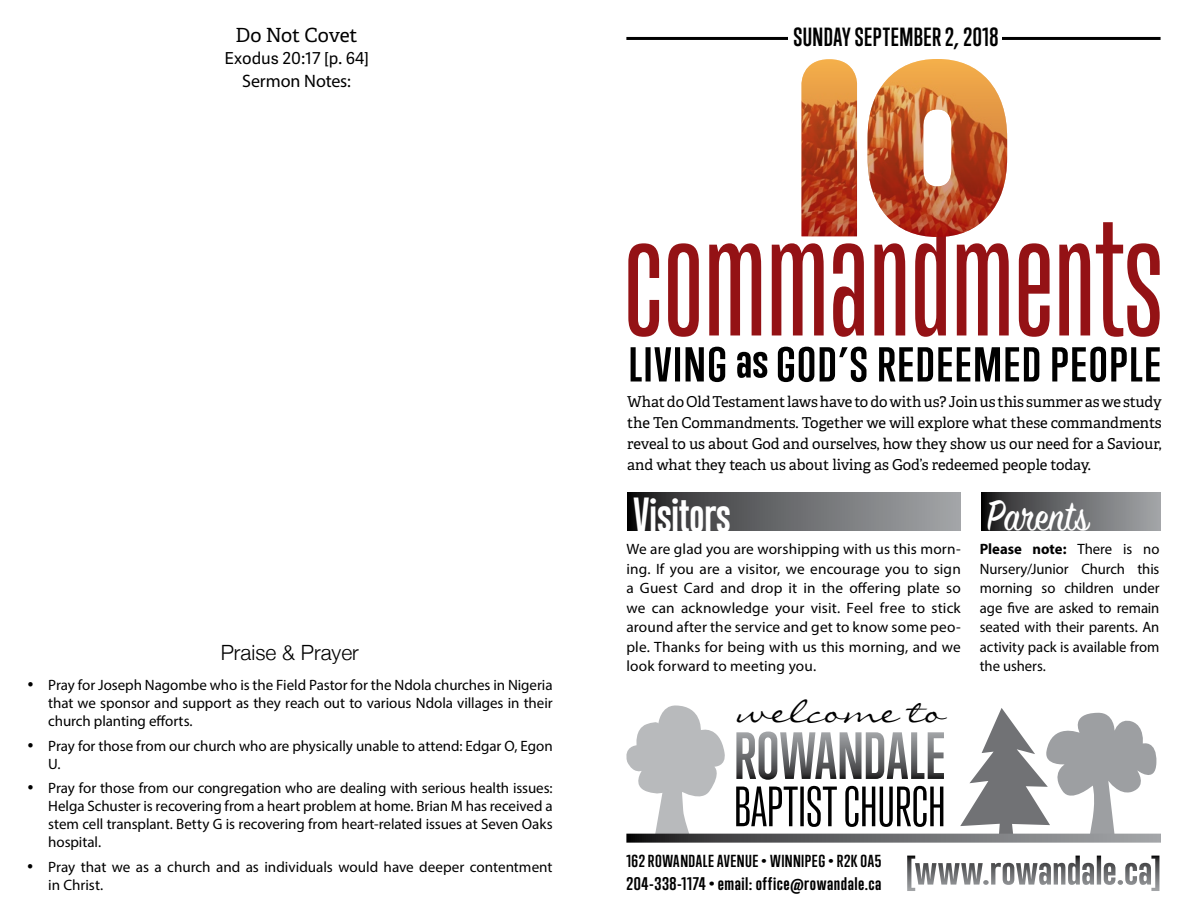
<style>
.page{position:relative;width:1188px;height:918px;background:#fff}
.page>*{position:absolute;margin:0;border:0;box-sizing:border-box;transform-origin:0 0}
.t1{font:160.2px "Trump Gothic Pro";color:#941215}
.t2{font:italic 48px "Sign Painter House Script";color:#fff;scale:.9 1}
.t3{font:700 45px "Trump Gothic Pro";color:#fff}
.t4{font:33px "Liorah BT";letter-spacing:.005em;color:#000}
.t5{font:700 24px "Trump Gothic Pro";letter-spacing:.02em;color:#000}
.t6{font:300 21px "Helvetica Neue";color:#000}
.t7{font:19.5px "Adelle PE";letter-spacing:-.01em;color:#000}
.t8{font:18px "Myriad Pro";letter-spacing:-.005em;color:#000}
.t9{font:700 16.65px "Trump Gothic Pro";letter-spacing:.025em;color:#000;scale:1.12 1}
.t10{font:16.5px "Adelle Sans";letter-spacing:.005em;color:#000}
.t11{font:700 15.9px "Trump Gothic Pro";letter-spacing:.03em;color:#000;scale:1.1 1}
.t12{font:15px/19.5px "Myriad Pro";letter-spacing:-.005em;color:#000;text-align:justify}
.t13{font:15px/21px "Adelle PE";letter-spacing:-.005em;color:#000;text-align:justify}
.s1{font-weight:700}
</style>
<div class="page">
<svg style="left:907px;top:856px;width:252px;height:35px"></svg>
<hr style="left:626px;top:37px;width:535px;height:3px;background:#000">
<svg style="left:628px;top:492px;width:333px;height:39px;background:#666769"></svg>
<svg style="left:981px;top:492px;width:180px;height:39px;background:#666769"></svg>
<div style="left:788px;top:27px;width:214px;height:29px;background:#fff"></div>
<svg style="left:736px;top:786px;width:207px;height:41px"></svg>
<svg style="left:736px;top:732px;width:208px;height:48px"></svg>
<svg style="left:960px;top:708px;width:197px;height:126px"></svg>
<svg style="left:626px;top:705px;width:101px;height:129px"></svg>
<svg style="left:626px;top:834px;width:535px;height:9px;background:#6c6e70"></svg>
<svg style="left:631px;top:347px;width:529px;height:35px"></svg>
<img style="left:801px;top:59px;width:206px;height:178px">
<h3 class="t7" style="left:235px;top:21px;width:124px">Do Not Covet</h3>
<p class="t10" style="left:224px;top:47px;width:146px">Exodus 20:17 [p. 64]</p>
<p class="t8" style="left:242px;top:70px;width:110px">Sermon Notes:</p>
<h3 class="t6" style="left:221px;top:635px;width:140px">Praise &amp; Prayer</h3>
<p class="t12" style="left:48px;top:676px;width:506px;line-height:18px;text-indent:-21px">• Pray for Joseph Nagombe who is the Field Pastor for the Ndola churches in Nigeria that we sponsor and support as they reach out to various Ndola villages in their church planting efforts.</p>
<p class="t12" style="left:48px;top:736px;width:506px;line-height:18px;text-indent:-21px">• Pray for those from our church who are physically unable to attend: Edgar O, Egon<br>U.</p>
<p class="t12" style="left:48px;top:779px;width:506px;line-height:18px;text-indent:-21px">• Pray for those from our congregation who are dealing with serious health issues:<br>Helga Schuster is recovering from a heart problem at home. Brian M has received a stem cell transplant. Betty G is recovering from heart-related issues at Seven Oaks hospital.</p>
<p class="t12" style="left:48px;top:858px;width:506px;line-height:18px;text-indent:-21px">• Pray that we as a church and as individuals would have deeper contentment in Christ.</p>
<h3 class="t5" style="left:793px;top:23px;width:207px">SUNDAY SEPTEMBER 2, 2018</h3>
<h1 class="t1" style="left:623px;top:184px;width:541px">commandments</h1>
<p class="t13" style="left:627px;top:391px;width:536px">What do Old Testament laws have to do with us? Join us this summer as we study the Ten Commandments. Together we will explore what these commandments reveal to us about God and ourselves, how they show us our need for a Saviour, and what they teach us about living as God’s redeemed people today.</p>
<h3 class="t3" style="left:634px;top:488px;width:99px">Visitors</h3>
<h2 class="t2" style="left:989px;top:487px;width:129px">Parents</h2>
<p class="t12" style="left:626px;top:539px;width:336px">We are glad you are worshipping with us this morn&shy;ing. If you are a visitor, we encourage you to sign a Guest Card and drop it in the offering plate so we can acknowledge your visit. Feel free to stick around after the service and get to know some peo&shy;ple. Thanks for being with us this morning, and we look forward to meeting you.</p>
<h3 class="t4" style="left:737px;top:691px;width:210px">welcome to</h3>
<p class="t12" style="left:980px;top:539px;width:181px"><span class="s1">Please note:</span> There is no Nursery/Junior Church this morning so children under age five are asked to remain seated with their parents. An activity pack is available from the ushers.</p>
<p class="t11" style="left:626px;top:851px;width:233px">162 ROWANDALE AVENUE • WINNIPEG • R2K 0A5</p>
<p class="t9" style="left:626px;top:873px;width:229px">204-338-1174 • email: office@rowandale.ca</p>
</div>
